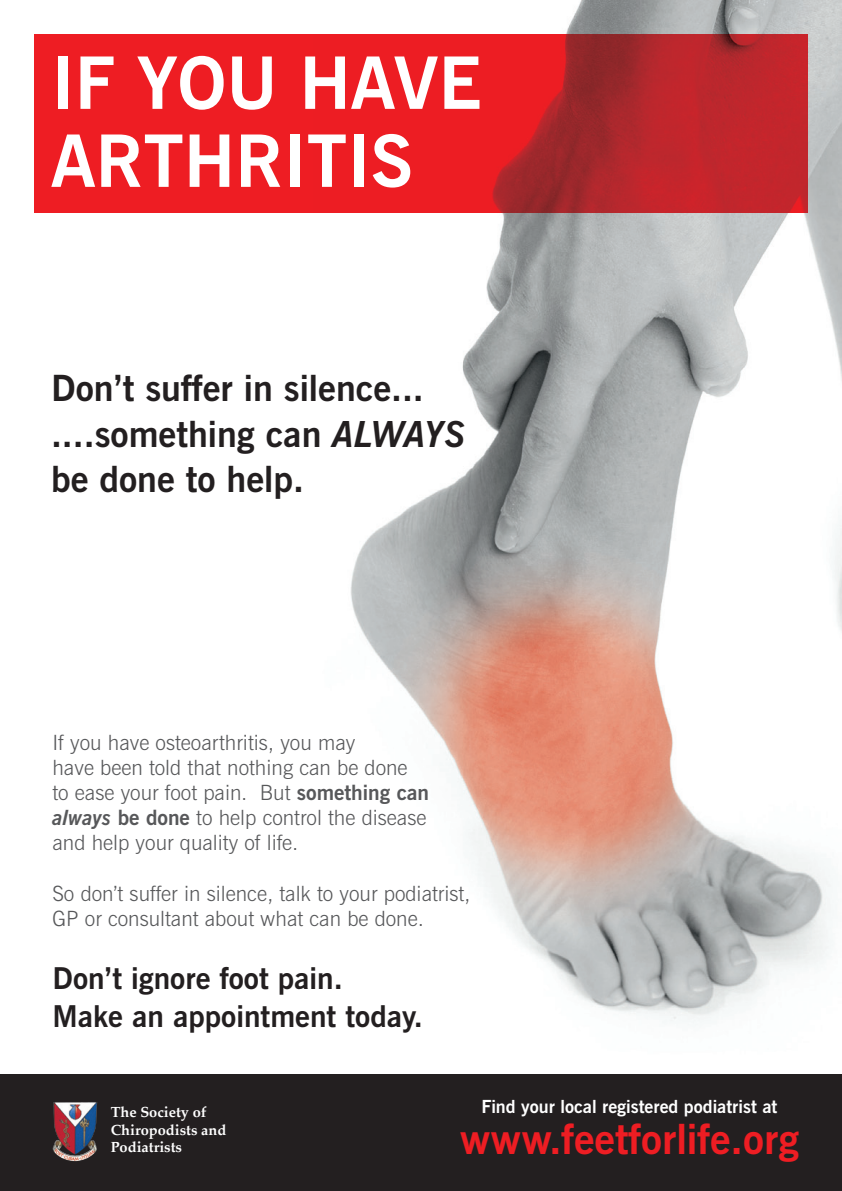
<style>
.page{position:relative;width:842px;height:1191px;background:#fff}
.page>*{position:absolute;margin:0;border:0;box-sizing:border-box;transform-origin:0 0}
.t1{font:700 72px/78px "News Gothic BT";color:#fff}
.t2{font:700 41.5px "News Gothic BT";color:#ee1d23}
.t3{font:700 36px/45px "News Gothic BT";color:#231f20}
.t4{font:700 30px/38px "News Gothic BT";color:#231f20}
.t5{font:300 21px/25px "News Gothic BT";color:#57585a}
.t6{font:700 18px "News Gothic BT";color:#fff}
.t7{font:700 14.6px/17.5px "Palatino";color:#fff}
.s1{font-style:italic}
.s2{font-weight:700}
.s3{font-weight:700;font-style:italic}
</style>
<div class="page">
<img style="left:350px;top:0;width:492px;height:1023px">
<div style="left:34px;top:34px;width:279px;height:179px;background:#ee1d23"></div>
<img style="left:313px;top:34px;width:495px;height:179px">
<div style="left:0;top:1074px;width:842px;height:117px;background:#231f20"></div>
<img style="left:53px;top:1102px;width:44px;height:59px">
<h1 class="t1" style="left:51px;top:44px;width:432px">IF YOU HAVE<br>ARTHRITIS</h1>
<h3 class="t3" style="left:51px;top:366px;width:416px">Don’t suffer in silence... ....something can <span class="s1">ALWAYS </span>be done to help.</h3>
<p class="t5" style="left:52px;top:730px;width:378px">If you have osteoarthritis, you may<br>have been told that nothing can be done<br>to ease your foot pain. But <span class="s2">something can </span><span class="s3">always</span> <span class="s2">be done</span> to help control the disease and help your quality of life.</p>
<p class="t5" style="left:52px;top:880px;width:420px">So don’t suffer in silence, talk to your podiatrist,<br>GP or consultant about what can be done.</p>
<h3 class="t4" style="left:52px;top:958px;width:372px">Don’t ignore foot pain.<br>Make an appointment today.</h3>
<p class="t7" style="left:111px;top:1104px;width:117px">The Society of<br>Chiropodists and<br>Podiatrists</p>
<p class="t6" style="left:481px;top:1096px;width:297px">Find your local registered podiatrist at</p>
<h2 class="t2" style="left:460px;top:1114px;width:341px">www.feetforlife.org</h2>
</div>
